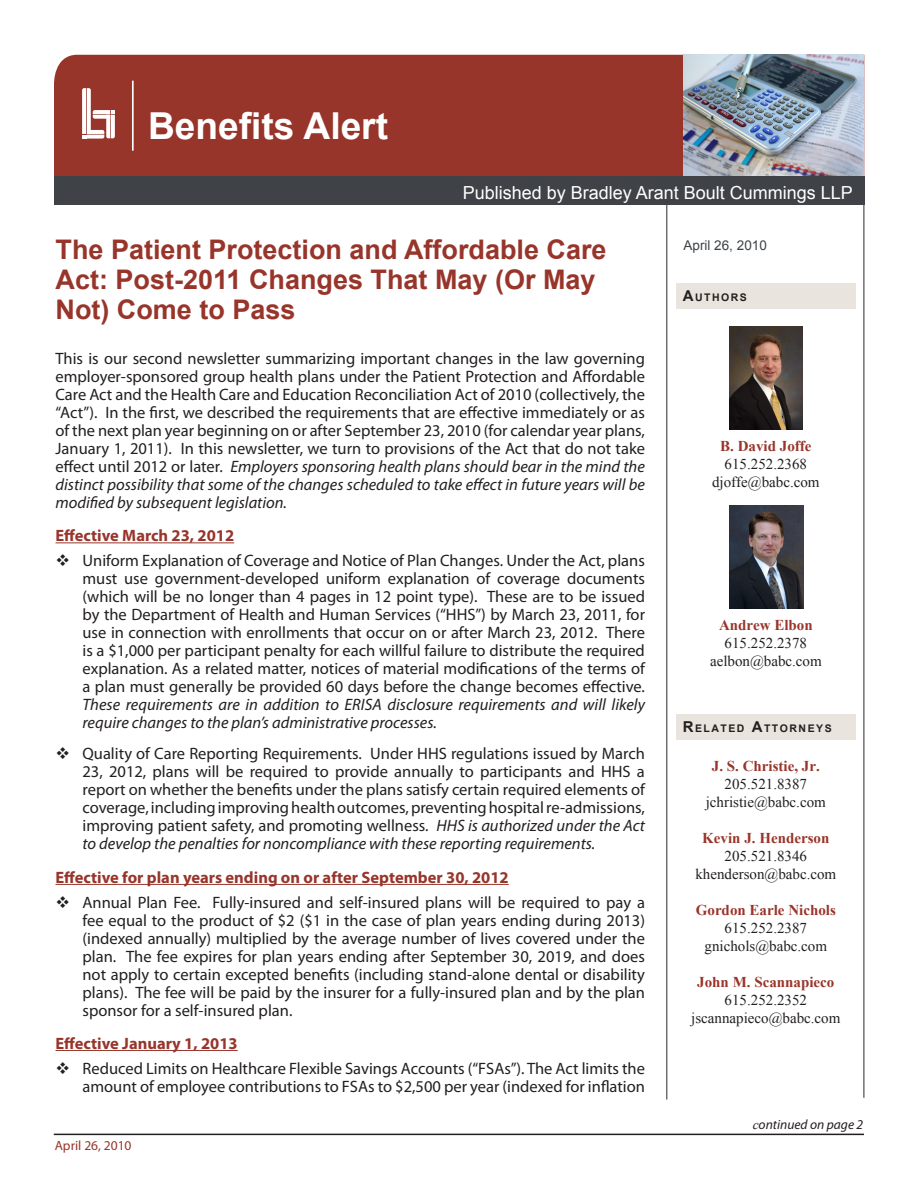
<style>
.page{position:relative;width:918px;height:1188px;background:#fff}
.page>*{position:absolute;margin:0;border:0;box-sizing:border-box;transform-origin:0 0}
.t1{font:700 37.2px "Arial";color:#fff}
.t2{font:700 27px/30px "Arial";color:#98352b}
.t3{font:18px "Arial";color:#fff}
.Body_Text{font:16.5px/18px "Myriad Pro";color:#231f20;text-align:justify}
.t4{font:700 16.5px "Myriad Pro";color:#98352b}
.In_This_Issue__Artic{font:15px "Times New Roman";color:#231f20}
.In_This_Issue__Artic-2{font:700 15px "Times New Roman";color:#98352b}
.t5{font:italic 13.5px "Myriad Pro";color:#231f20}
.Date{font:13.5px "Arial";color:#3f4347}
.t6{font:13.5px "Myriad Pro";color:#98352b}
.In_This_Issue__Heade{font:700 10.5px "Arial";letter-spacing:.145em;color:#231f20}
.s1{font-style:italic}
.s2{font-size:15px}
.s3{font-family:"Times New Roman"}
</style>
<div class="page">
<hr style="left:666px;top:204px;width:1px;height:896px;background:#3f4347">
<hr style="left:56px;top:542px;width:178px;height:1px;background:#98352b">
<hr style="left:56px;top:884px;width:453px;height:1px;background:#98352b">
<hr style="left:56px;top:1050px;width:182px;height:1px;background:#98352b">
<div style="left:54px;top:55px;width:810px;height:121px;background:#98352b"></div>
<img style="left:683px;top:55px;width:180px;height:121px">
<hr style="left:132px;top:81px;width:2px;height:70px;background:#fff">
<svg style="left:82px;top:88px;width:33px;height:51px"></svg>
<div style="left:54px;top:176px;width:810px;height:28px;background:#3f4347"></div>
<hr style="left:863px;top:203px;width:1px;height:895px;background:#3f4347">
<img style="left:729px;top:327px;width:74px;height:103px">
<div style="left:676px;top:714px;width:179px;height:26px;background:#e9e5de"></div>
<div style="left:676px;top:283px;width:179px;height:26px;background:#e9e5de"></div>
<img style="left:729px;top:505px;width:74px;height:103px">
<hr style="left:54px;top:1134px;width:810px;height:1px;background:#231f20">
<p class="t1" style="left:148px;top:101px;width:242px">Benefits Alert</p>
<p class="t3" style="left:463px;top:181px;width:392px">Published by Bradley Arant Boult Cummings LLP</p>
<p class="Date" style="left:684px;top:237px;width:85px">April 26, 2010</p>
<p class="t2" style="left:56px;top:235px;width:553px">The Patient Protection and Affordable Care<br>Act: Post-2011 Changes That May (Or May<br>Not) Come to Pass</p>
<p class="Body_Text" style="left:56px;top:349px;width:591px">This is our second newsletter summarizing important changes in the law governing employer-sponsored group health plans under the Patient Protection and Affordable Care Act and the Health Care and Education Reconciliation Act of 2010 (collectively, the “Act”). In the first, we described the requirements that are effective immediately or as of the next plan year beginning on or after September 23, 2010 (for calendar year plans, January 1, 2011). In this newsletter, we turn to provisions of the Act that do not take effect until 2012 or later. <span class="s1">Employers sponsoring health plans should bear in the mind the distinct possibility that some of the changes scheduled to take effect in future years will be modified by subsequent legislation.</span></p>
<p class="t4" style="left:56px;top:525px;width:180px">Effective March 23, 2012</p>
<p class="Body_Text" style="left:83px;top:551px;width:564px;text-indent:-27px">❖ Uniform Explanation of Coverage and Notice of Plan Changes. Under the Act, plans must use government-developed uniform explanation of coverage documents (which will be no longer than 4 pages in 12 point type). These are to be issued by the Department of Health and Human Services (“HHS”) by March 23, 2011, for use in connection with enrollments that occur on or after March 23, 2012. There is a $1,000 per participant penalty for each willful failure to distribute the required explanation. As a related matter, notices of material modifications of the terms of a plan must generally be provided 60 days before the change becomes effective.<br><span class="s1">These requirements are in addition to ERISA disclosure requirements and will likely require changes to the plan’s administrative processes.</span></p>
<p class="Body_Text" style="left:83px;top:745px;width:564px;text-indent:-27px">❖ Quality of Care Reporting Requirements. Under HHS regulations issued by March 23, 2012, plans will be required to provide annually to participants and HHS a report on whether the benefits under the plans satisfy certain required elements of coverage, including improving health outcomes, preventing hospital re-admissions, improving patient safety, and promoting wellness. <span class="s1">HHS is authorized under the Act to develop the penalties for noncompliance with these reporting requirements.</span></p>
<p class="t4" style="left:56px;top:866px;width:455px">Effective for plan years ending on or after September 30, 2012</p>
<p class="Body_Text" style="left:83px;top:893px;width:564px;text-indent:-27px">❖ Annual Plan Fee. Fully-insured and self-insured plans will be required to pay a fee equal to the product of $2 ($1 in the case of plan years ending during 2013) (indexed annually) multiplied by the average number of lives covered under the plan. The fee expires for plan years ending after September 30, 2019, and does not apply to certain excepted benefits (including stand-alone dental or disability plans). The fee will be paid by the insurer for a fully-insured plan and by the plan sponsor for a self-insured plan.</p>
<p class="t4" style="left:56px;top:1032px;width:184px">Effective January 1, 2013</p>
<p class="Body_Text" style="left:56px;top:1059px;width:591px;text-align:right">❖ Reduced Limits on Healthcare Flexible Savings Accounts (“FSAs”). The Act limits the amount of employee contributions to FSAs to $2,500 per year (indexed for inflation</p>
<p class="In_This_Issue__Heade" style="left:683px;top:291px;width:66px"><span class="s2">A</span>UTHORS</p>
<p class="In_This_Issue__Artic-2" style="left:720px;top:436px;width:93px">B. David Joffe</p>
<p class="In_This_Issue__Artic" style="left:725px;top:454px;width:84px">615.252.2368</p>
<p class="In_This_Issue__Artic" style="left:712px;top:472px;width:109px">djoffe@babc.com</p>
<p class="In_This_Issue__Artic-2" style="left:719px;top:615px;width:95px">Andrew Elbon</p>
<p class="In_This_Issue__Artic" style="left:725px;top:633px;width:84px">615.252.2378</p>
<p class="In_This_Issue__Artic" style="left:710px;top:651px;width:113px">aelbon@babc.com</p>
<p class="In_This_Issue__Heade" style="left:683px;top:722px;width:151px"><span class="s2">R</span>ELATED <span class="s2">A</span>TTORNEYS</p>
<p class="In_This_Issue__Artic-2" style="left:712px;top:756px;width:109px">J. S. Christie, Jr.</p>
<p class="In_This_Issue__Artic" style="left:725px;top:774px;width:84px">205.521.8387</p>
<p class="In_This_Issue__Artic" style="left:706px;top:792px;width:122px">jchristie@babc.com</p>
<p class="In_This_Issue__Artic-2" style="left:702px;top:828px;width:129px">Kevin J. Henderson</p>
<p class="In_This_Issue__Artic" style="left:725px;top:846px;width:84px">205.521.8346</p>
<p class="In_This_Issue__Artic" style="left:695px;top:864px;width:142px">khenderson@babc.com</p>
<p class="In_This_Issue__Artic-2" style="left:696px;top:900px;width:142px">Gordon Earle Nichols</p>
<p class="In_This_Issue__Artic" style="left:725px;top:918px;width:84px">615.252.2387</p>
<p class="In_This_Issue__Artic" style="left:705px;top:936px;width:124px">gnichols@babc.com</p>
<p class="In_This_Issue__Artic-2" style="left:697px;top:972px;width:139px">John M. Scannapieco</p>
<p class="In_This_Issue__Artic" style="left:725px;top:990px;width:84px">615.252.2352</p>
<p class="In_This_Issue__Artic" style="left:691px;top:1008px;width:151px">jscannapieco@babc.com</p>
<p class="t6" style="left:55px;top:1137px;width:78px">April 26, 2010</p>
<p class="t5" style="left:753px;top:1116px;width:112px"><span class="s3">c</span>ontinued on page 2</p>
</div>
